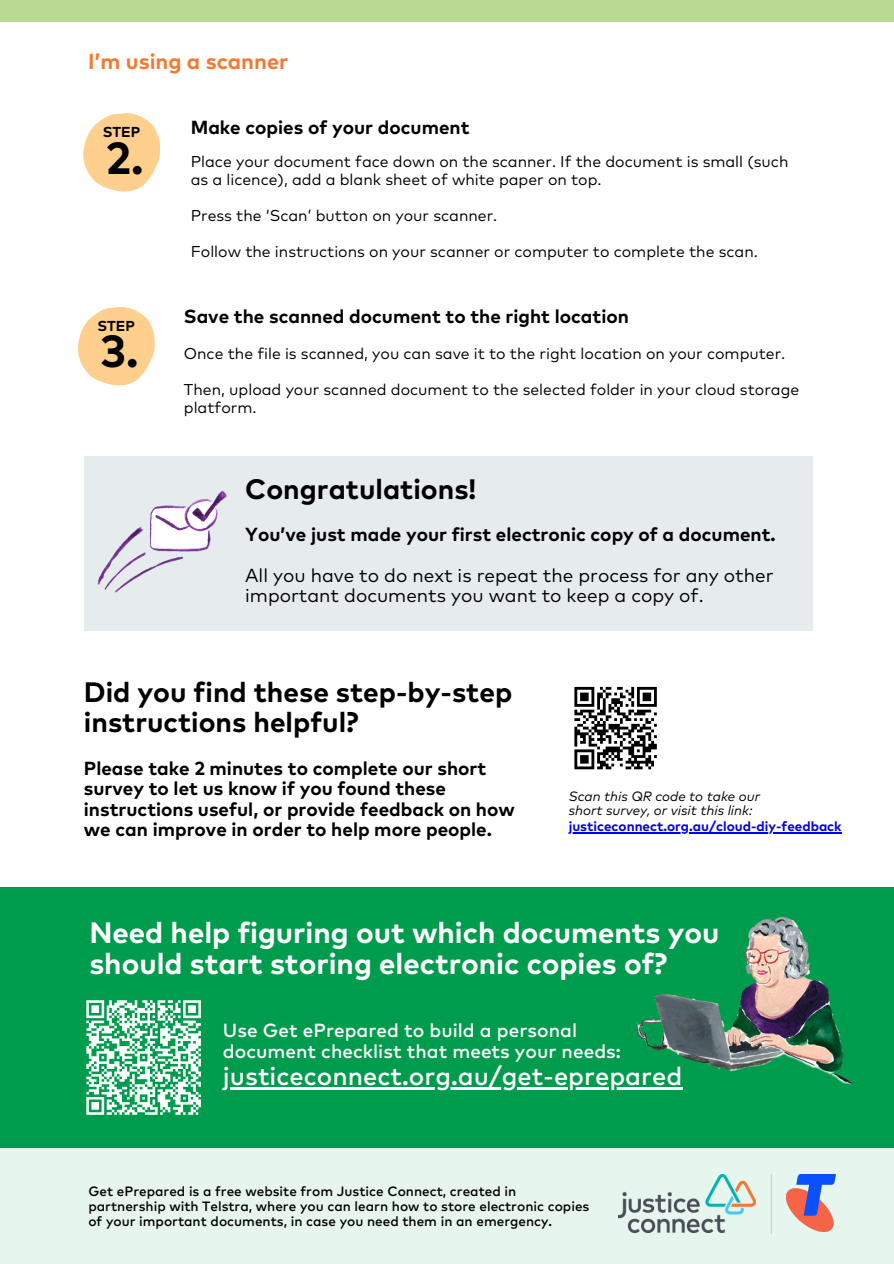
<style>
.page{position:relative;width:894px;height:1264px;background:#fff}
.page>*{position:absolute;margin:0;border:0;box-sizing:border-box;transform-origin:0 0}
.t1{font:700 44.85px "Mark Pro";color:#000}
.t2{font:700 29.4px/31.5px "Mark Pro";color:#fff}
.t3{font:700 28.05px/30.3px "Mark Pro";color:#000}
.t4{font:500 25.5px "Mark Pro";color:#fff}
.t5{font:700 21.75px "Mark Pro";color:#f47932}
.t6{font:700 18.9px/20.2px "Mark Pro";color:#000}
.t7{font:18.9px/20.2px "Mark Pro";color:#000}
.t8{font:500 18.9px/20.4px "Mark Pro";color:#fff}
.t9{font:15.75px/18px "Mark Pro";color:#000}
.t10{font:700 14.4px "Mark Pro";color:#000}
.t11{font:500 13.5px/14.7px "Mark Pro";color:#000}
.t12{font:italic 13.5px/14.7px "Mark Pro";color:#000}
.t13{font:700 13.5px "Mark Pro";color:#00e}
</style>
<div class="page">
<div style="left:0;top:887px;width:893px;height:376px;background:#009c4d"></div>
<div style="left:0;top:1148px;width:893px;height:115px;background:#e6f5ed"></div>
<img style="left:632px;top:916px;width:221px;height:174px">
<img style="left:618px;top:1174px;width:137px;height:57px">
<svg style="left:86px;top:1000px;width:115px;height:115px"></svg>
<div style="left:0;top:0;width:893px;height:21px;background:#b8da92"></div>
<svg style="left:83px;top:113px;width:77px;height:78px"></svg>
<svg style="left:78px;top:307px;width:76px;height:78px"></svg>
<hr style="left:223px;top:1087px;width:459px;height:2px;background:#fff">
<div style="left:84px;top:456px;width:728px;height:175px;background:#e6ecee"></div>
<svg style="left:574px;top:686px;width:83px;height:84px"></svg>
<img style="left:97px;top:491px;width:130px;height:102px">
<hr style="left:568px;top:832px;width:273px;height:1px;background:#00e">
<img style="left:786px;top:1174px;width:49px;height:57px">
<hr style="left:770px;top:1174px;width:1px;height:59px;background:#cdcdcd">
<h6 class="t5" style="left:88px;top:52px;width:201px">I’m using a scanner</h6>
<p class="t10" style="left:103px;top:126px;width:39px">STEP</p>
<p class="t1" style="left:106px;top:138px;width:39px">2.</p>
<h5 class="t10" style="left:97px;top:320px;width:39px">STEP</h5>
<h2 class="t1" style="left:100px;top:332px;width:40px">3.</h2>
<h5 class="t6" style="left:191px;top:118px;width:280px">Make copies of your document</h5>
<p class="t9" style="left:191px;top:153px;width:599px">Place your document face down on the scanner. If the document is small (such as a licence), add a blank sheet of white paper on top.</p>
<p class="t9" style="left:191px;top:207px;width:308px">Press the ‘Scan’ button on your scanner.</p>
<h1 class="t9" style="left:191px;top:243px;width:568px">Follow the instructions on your scanner or computer to complete the scan.</h1>
<p class="t6" style="left:184px;top:307px;width:446px">Save the scanned document to the right location</p>
<h2 class="t9" style="left:184px;top:346px;width:603px">Once the file is scanned, you can save it to the right location on your computer.</h2>
<h5 class="t9" style="left:184px;top:382px;width:616px">Then, upload your scanned document to the selected folder in your cloud storage platform.</h5>
<p class="t3" style="left:245px;top:475px;width:232px">Congratulations!</p>
<p class="t6" style="left:245px;top:525px;width:532px">You’ve just made your first electronic copy of a document.</p>
<p class="t7" style="left:245px;top:566px;width:529px">All you have to do next is repeat the process for any other important documents you want to keep a copy of.</p>
<h2 class="t3" style="left:84px;top:678px;width:429px">Did you find these step-by-step instructions helpful?</h2>
<p class="t6" style="left:84px;top:759px;width:432px">Please take 2 minutes to complete our short survey to let us know if you found these instructions useful, or provide feedback on how we can improve in order to help more people.</p>
<h5 class="t12" style="left:568px;top:789px;width:193px">Scan this QR code to take our short survey, or visit this link:</h5>
<h3 class="t13" style="left:568px;top:820px;width:274px">justiceconnect.org.au/cloud-diy-feedback</h3>
<h1 class="t2" style="left:89px;top:918px;width:631px">Need help figuring out which documents you should start storing electronic copies of?</h1>
<h5 class="t8" style="left:223px;top:1021px;width:399px">Use Get ePrepared to build a personal document checklist that meets your needs:</h5>
<p class="t4" style="left:223px;top:1064px;width:460px">justiceconnect.org.au/get-eprepared</p>
<p class="t11" style="left:88px;top:1184px;width:502px">Get ePrepared is a free website from Justice Connect, created in partnership with Telstra, where you can learn how to store electronic copies of your important documents, in case you need them in an emergency.</p>
</div>
